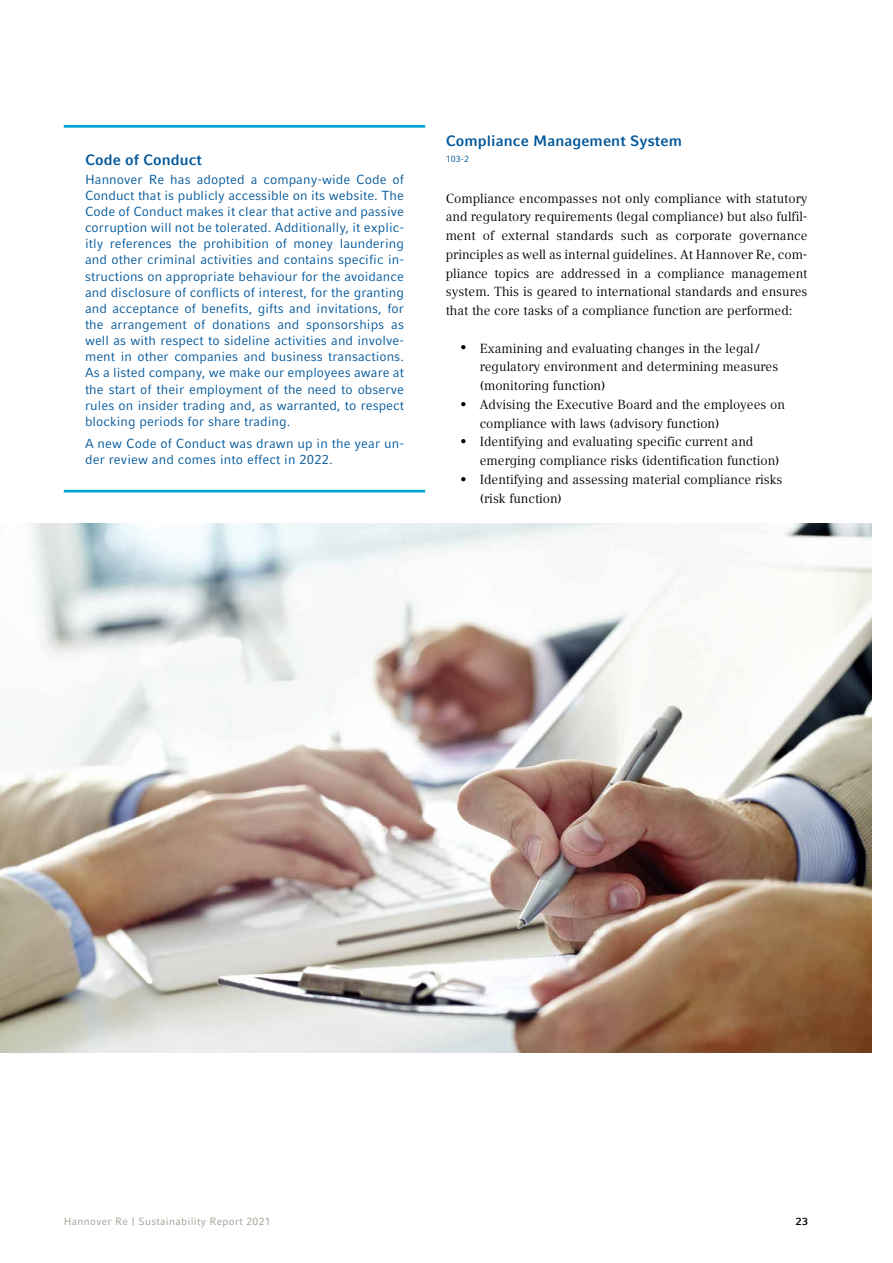
<style>
.page{position:relative;width:893px;height:1263px;background:#fff}
.page>*{position:absolute;margin:0;border:0;box-sizing:border-box;transform-origin:0 0}
.t1{font:700 15px "Compatil Fact LT Pro";letter-spacing:.005em;color:#00579a}
.t2{font:13.2px/16.2px "Compatil Fact LT Pro";letter-spacing:.01em;color:#00579a;text-align:justify}
.t3{font:13.2px/18.8px "Compatil Text LT Pro";color:#000}
.t4{font:10.5px "Compatil Fact LT Pro";letter-spacing:.03em;color:#a49c91}
.t5{font:700 10.5px "Compatil Fact LT Pro";color:#000}
.t6{font:9px "Compatil Fact LT Pro";color:#00579a}
.s1{font-size:18px}
</style>
<div class="page">
<img style="left:0;top:523px;width:871px;height:530px">
<hr style="left:64px;top:125px;width:361px;height:3px;background:#00a3d4">
<hr style="left:64px;top:490px;width:361px;height:2px;background:#00a3d4">
<p class="t1" style="left:85px;top:151px;width:119px">Code of Conduct</p>
<p class="t2" style="left:85px;top:171px;width:320px">Hannover Re has adopted a company-wide Code of Conduct that is publicly accessible on its website. The Code of Conduct makes it clear that active and passive corruption will not be tolerated. Additionally, it explic&shy;itly references the prohibition of money laundering and other criminal activities and contains specific in&shy;structions on appropriate behaviour for the avoidance and disclosure of conflicts of interest, for the granting and acceptance of benefits, gifts and invitations, for the arrangement of donations and sponsorships as well as with respect to sideline activities and involve&shy;ment in other companies and business transactions.<br>As a listed company, we make our employees aware at the start of their employment of the need to observe rules on insider trading and, as warranted, to respect blocking periods for share trading.</p>
<p class="t2" style="left:85px;top:436px;width:320px">A new Code of Conduct was drawn up in the year un&shy;der review and comes into effect in 2022.</p>
<p class="t1" style="left:446px;top:132px;width:238px">Compliance Management System</p>
<p class="t6" style="left:446px;top:154px;width:25px">103-2</p>
<p class="t3" style="left:446px;top:189px;width:363px;text-align:justify">Compliance encompasses not only compliance with statutory and regulatory requirements (legal compliance) but also fulfil&shy;ment of external standards such as corporate governance principles as well as internal guidelines. At Hannover Re, com&shy;pliance topics are addressed in a compliance management system. This is geared to international standards and ensures that the core tasks of a compliance function are performed:</p>
<p class="t3" style="left:480px;top:339px;width:300px;text-indent:-21px"><span class="s1">•</span> Examining and evaluating changes in the legal/ - regulatory environment and determining measures (monitoring function)</p>
<p class="t3" style="left:480px;top:395px;width:307px;text-indent:-21px"><span class="s1">•</span> Advising the Executive Board and the employees on compliance with laws (advisory function)</p>
<p class="t3" style="left:480px;top:433px;width:301px;text-indent:-21px"><span class="s1">•</span> Identifying and evaluating specific current and emerging compliance risks (identification function)</p>
<p class="t3" style="left:480px;top:470px;width:304px;text-indent:-21px"><span class="s1">•</span> Identifying and assessing material compliance risks (risk function)</p>
<p class="t4" style="left:64px;top:1215px;width:208px">Hannover Re | Sustainability Report 2021</p>
<p class="t5" style="left:796px;top:1215px;width:13px">23</p>
</div>
